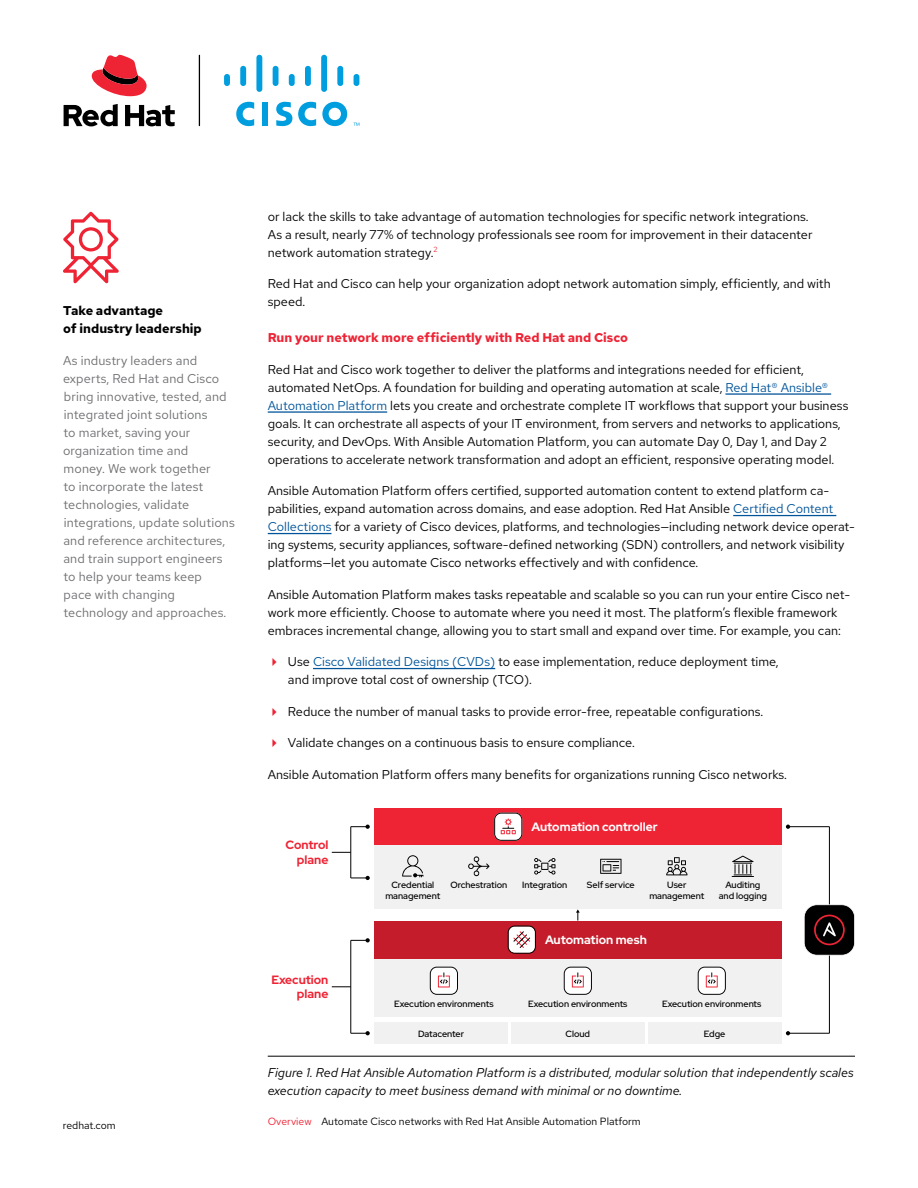
<style>
.page{position:relative;width:918px;height:1188px;background:#fff}
.page>*{position:absolute;margin:0;border:0;box-sizing:border-box;transform-origin:0 0}
.t1{font:12.75px/18px "Red Hat Text";color:#000}
.t2{font:12.75px/18px "Red Hat Text";letter-spacing:.01em;color:#6d6e71}
.t3{font:italic 12.75px/18px "Red Hat Text";color:#000}
.t4{font:700 12.75px "Red Hat Text";color:#ee2435}
.t5{font:700 12.75px/18px "Red Hat Text";color:#000}
.t6{font:700 12px "Red Hat Display";color:#fff}
.t7{font:700 12px/14.4px "Red Hat Display";color:#ee2435;text-align:right}
.t8{font:10.5px "Red Hat Text";color:#000}
.t9{font:500 9px/10.8px "Red Hat Display";color:#000;text-align:center}
.s1{color:#005499}
.s2{color:#ee2435}
</style>
<div class="page">
<hr style="left:725px;top:393px;width:106px;height:2px;background:#005499">
<hr style="left:268px;top:411px;width:119px;height:2px;background:#005499">
<hr style="left:733px;top:515px;width:103px;height:1px;background:#005499">
<hr style="left:268px;top:533px;width:64px;height:1px;background:#005499">
<hr style="left:313px;top:668px;width:182px;height:1px;background:#005499">
<svg style="left:332px;top:852px;width:18px;height:1px"></svg>
<svg style="left:351px;top:825px;width:19px;height:4px"></svg>
<svg style="left:351px;top:876px;width:19px;height:4px"></svg>
<hr style="left:350px;top:827px;width:1px;height:51px;background:#000">
<svg style="left:332px;top:986px;width:18px;height:1px"></svg>
<svg style="left:351px;top:938px;width:19px;height:4px"></svg>
<svg style="left:351px;top:1031px;width:19px;height:4px"></svg>
<hr style="left:350px;top:940px;width:1px;height:93px;background:#000">
<hr style="left:788px;top:1033px;width:41px;height:1px;background:#000">
<svg style="left:786px;top:1031px;width:4px;height:4px"></svg>
<hr style="left:788px;top:826px;width:41px;height:1px;background:#000">
<svg style="left:786px;top:825px;width:4px;height:4px"></svg>
<hr style="left:829px;top:827px;width:1px;height:206px;background:#000">
<svg style="left:804px;top:904px;width:51px;height:52px;background:#322627"></svg>
<div style="left:374px;top:808px;width:407px;height:38px;background:#ee2435"></div>
<svg style="left:494px;top:813px;width:28px;height:28px"></svg>
<div style="left:374px;top:846px;width:407px;height:63px;background:#f1f1f2"></div>
<svg style="left:402px;top:855px;width:21px;height:22px"></svg>
<svg style="left:468px;top:856px;width:21px;height:20px"></svg>
<svg style="left:534px;top:858px;width:21px;height:17px"></svg>
<svg style="left:600px;top:859px;width:22px;height:15px"></svg>
<svg style="left:666px;top:857px;width:22px;height:18px"></svg>
<svg style="left:732px;top:856px;width:22px;height:21px"></svg>
<div style="left:374px;top:921px;width:407px;height:38px;background:#c41c2a"></div>
<svg style="left:508px;top:926px;width:28px;height:28px"></svg>
<div style="left:374px;top:959px;width:407px;height:58px;background:#f1f1f2"></div>
<svg style="left:430px;top:967px;width:28px;height:28px"></svg>
<svg style="left:564px;top:967px;width:28px;height:28px"></svg>
<svg style="left:698px;top:967px;width:28px;height:28px"></svg>
<div style="left:374px;top:1022px;width:134px;height:22px;background:#f1f1f2"></div>
<div style="left:511px;top:1022px;width:134px;height:22px;background:#f1f1f2"></div>
<div style="left:648px;top:1022px;width:133px;height:22px;background:#f1f1f2"></div>
<svg style="left:576px;top:909px;width:4px;height:11px"></svg>
<hr style="left:268px;top:1056px;width:587px;height:1px;background:#000">
<svg style="left:63px;top:212px;width:56px;height:72px"></svg>
<hr style="left:199px;top:55px;width:1px;height:71px;background:#000">
<svg style="left:92px;top:55px;width:55px;height:41px"></svg>
<svg style="left:64px;top:104px;width:111px;height:22px"></svg>
<div style="left:262px;top:102px;width:6px;height:24px;background:#009edf"></div>
<svg style="left:298px;top:102px;width:18px;height:24px"></svg>
<svg style="left:236px;top:102px;width:18px;height:24px"></svg>
<svg style="left:322px;top:102px;width:25px;height:24px"></svg>
<svg style="left:276px;top:102px;width:16px;height:24px"></svg>
<div style="left:224px;top:74px;width:6px;height:12px;background:#009edf;border-radius:3px"></div>
<div style="left:240px;top:66px;width:6px;height:20px;background:#009edf;border-radius:3px"></div>
<div style="left:256px;top:55px;width:6px;height:37px;background:#009edf;border-radius:3px"></div>
<div style="left:273px;top:66px;width:6px;height:20px;background:#009edf;border-radius:3px"></div>
<div style="left:289px;top:74px;width:6px;height:12px;background:#009edf;border-radius:3px"></div>
<div style="left:305px;top:66px;width:6px;height:20px;background:#009edf;border-radius:3px"></div>
<div style="left:321px;top:55px;width:6px;height:37px;background:#009edf;border-radius:3px"></div>
<div style="left:337px;top:66px;width:6px;height:20px;background:#009edf;border-radius:3px"></div>
<div style="left:354px;top:74px;width:5px;height:12px;background:#009edf;border-radius:3px"></div>
<svg style="left:354px;top:123px;width:5px;height:3px"></svg>
<p class="t5" style="left:63px;top:301px;width:140px">Take advantage<br>of industry leadership</p>
<p class="t2" style="left:63px;top:352px;width:173px">As industry leaders and experts, Red Hat and Cisco bring innovative, tested, and integrated joint solutions<br>to market, saving your organization time and<br>money. We work together<br>to incorporate the latest technologies, validate integrations, update solutions and reference architectures, and train support engineers to help your teams keep<br>pace with changing technology and approaches.</p>
<p class="t8" style="left:63px;top:1119px;width:54px">redhat.com</p>
<p class="t1" style="left:268px;top:207px;width:546px">or lack the skills to take advantage of automation technologies for specific network integrations.<br>As a result, nearly 77% of technology professionals see room for improvement in their datacenter network automation strategy.<sup>2</sup></p>
<p class="t1" style="left:268px;top:274px;width:565px">Red Hat and Cisco can help your organization adopt network automation simply, efficiently, and with speed.</p>
<p class="t4" style="left:268px;top:329px;width:362px">Run your network more efficiently with Red Hat and Cisco</p>
<p class="t1" style="left:268px;top:360px;width:582px">Red Hat and Cisco work together to deliver the platforms and integrations needed for efficient, automated NetOps. A foundation for building and operating automation at scale, <span class="s1">Red Hat® Ansible® Automation Platform</span> lets you create and orchestrate complete IT workflows that support your business goals. It can orchestrate all aspects of your IT environment, from servers and networks to applications, security, and DevOps. With Ansible Automation Platform, you can automate Day 0, Day 1, and Day 2 operations to accelerate network transformation and adopt an efficient, responsive operating model.</p>
<p class="t1" style="left:268px;top:481px;width:589px">Ansible Automation Platform offers certified, supported automation content to extend platform ca&shy;pabilities, expand automation across domains, and ease adoption. Red Hat Ansible <span class="s1">Certified Content Collections</span> for a variety of Cisco devices, platforms, and technologies—including network device operat&shy;ing systems, security appliances, software-defined networking (SDN) controllers, and network visibility platforms—let you automate Cisco networks effectively and with confidence.</p>
<p class="t1" style="left:268px;top:585px;width:584px">Ansible Automation Platform makes tasks repeatable and scalable so you can run your entire Cisco net&shy;work more efficiently. Choose to automate where you need it most. The platform’s flexible framework embraces incremental change, allowing you to start small and expand over time. For example, you can:</p>
<p class="t1" style="left:288px;top:652px;width:492px">Use <span class="s1">Cisco Validated Designs (CVDs)</span> to ease implementation, reduce deployment time, and improve total cost of ownership (TCO).</p>
<p class="t1" style="left:288px;top:702px;width:477px">Reduce the number of manual tasks to provide error-free, repeatable configurations.</p>
<p class="t1" style="left:288px;top:733px;width:348px">Validate changes on a continuous basis to ensure compliance.</p>
<p class="t1" style="left:268px;top:765px;width:521px">Ansible Automation Platform offers many benefits for organizations running Cisco networks.</p>
<p class="t7" style="left:286px;top:838px;width:44px">Control plane</p>
<p class="t6" style="left:532px;top:819px;width:128px">Automation controller</p>
<p class="t9" style="left:385px;top:879px;width:56px">Credential management</p>
<p class="t9" style="left:450px;top:879px;width:58px">Orchestration</p>
<p class="t9" style="left:522px;top:879px;width:47px">Integration</p>
<p class="t9" style="left:587px;top:879px;width:49px">Self service</p>
<p class="t9" style="left:649px;top:879px;width:56px">User management</p>
<p class="t9" style="left:719px;top:879px;width:50px">Auditing and logging</p>
<p class="t6" style="left:545px;top:932px;width:103px">Automation mesh</p>
<p class="t7" style="left:271px;top:972px;width:59px">Execution plane</p>
<p class="t9" style="left:394px;top:998px;width:101px">Execution environments</p>
<p class="t9" style="left:528px;top:998px;width:101px">Execution environments</p>
<p class="t9" style="left:662px;top:998px;width:101px">Execution environments</p>
<p class="t9" style="left:418px;top:1028px;width:48px">Datacenter</p>
<p class="t9" style="left:566px;top:1028px;width:26px">Cloud</p>
<p class="t9" style="left:704px;top:1028px;width:23px">Edge</p>
<p class="t3" style="left:268px;top:1063px;width:587px">Figure 1. Red Hat Ansible Automation Platform is a distributed, modular solution that independently scales execution capacity to meet business demand with minimal or no downtime.</p>
<p class="t8" style="left:268px;top:1114px;width:375px"><span class="s2">Overview</span> Automate Cisco networks with Red Hat Ansible Automation Platform</p>
</div>
